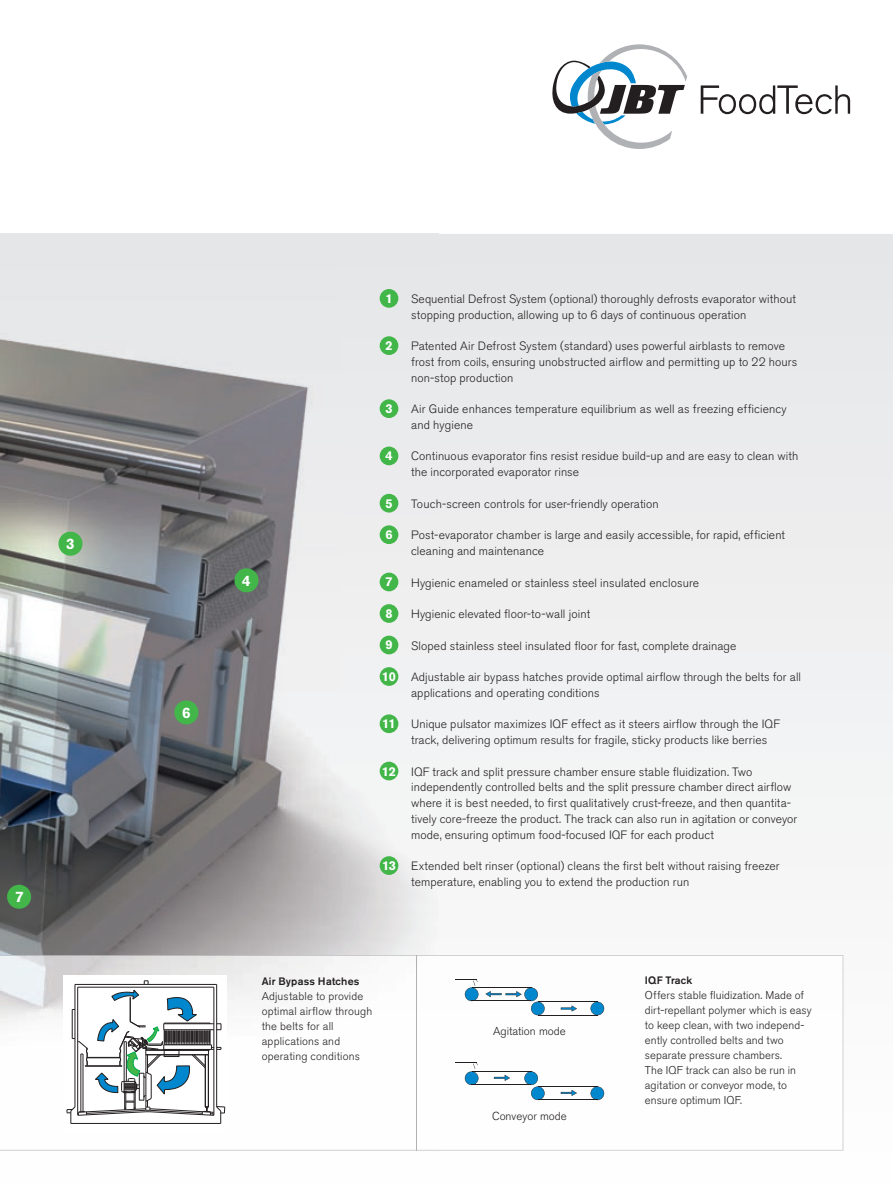
<style>
.page{position:relative;width:893px;height:1191px;background:#fff}
.page>*{position:absolute;margin:0;border:0;box-sizing:border-box;transform-origin:0 0}
.t1{font:700 15px "Akzidenz Grotesk BE";color:#fff}
.t2{font:700 12.75px "Akzidenz Grotesk BE";letter-spacing:-.02em;color:#fff}
.t3{font:300 12px/15.8px "Akzidenz Grotesk BE";letter-spacing:.01em;color:#231f20}
.t4{font:300 11.4px "Akzidenz Grotesk BE";color:#231f20}
.t5{font:300 11.25px/15px "Akzidenz Grotesk BE";letter-spacing:.01em;color:#231f20}
.t6{font:500 10.65px "Akzidenz Grotesk BE";letter-spacing:.02em;color:#231f20}
</style>
<div class="page">
<svg style="left:439px;top:234px;width:454px;height:917px"></svg>
<img style="left:0;top:233px;width:439px;height:918px">
<div style="left:380px;top:289px;width:18px;height:19px;background:#42b649;border-radius:50%"></div>
<div style="left:380px;top:336px;width:18px;height:19px;background:#42b649;border-radius:50%"></div>
<div style="left:380px;top:399px;width:18px;height:19px;background:#42b649;border-radius:50%"></div>
<div style="left:380px;top:446px;width:18px;height:19px;background:#42b649;border-radius:50%"></div>
<div style="left:380px;top:494px;width:18px;height:18px;background:#42b649;border-radius:50%"></div>
<div style="left:380px;top:525px;width:18px;height:19px;background:#42b649;border-radius:50%"></div>
<div style="left:380px;top:572px;width:18px;height:19px;background:#42b649;border-radius:50%"></div>
<div style="left:380px;top:604px;width:18px;height:19px;background:#42b649;border-radius:50%"></div>
<div style="left:380px;top:635px;width:18px;height:19px;background:#42b649;border-radius:50%"></div>
<div style="left:380px;top:667px;width:18px;height:19px;background:#42b649;border-radius:50%"></div>
<div style="left:380px;top:714px;width:18px;height:19px;background:#42b649;border-radius:50%"></div>
<div style="left:380px;top:761px;width:18px;height:19px;background:#42b649;border-radius:50%"></div>
<div style="left:380px;top:856px;width:18px;height:19px;background:#42b649;border-radius:50%"></div>
<div style="left:174px;top:700px;width:24px;height:24px;background:#42b649;border-radius:50%"></div>
<div style="left:7px;top:884px;width:24px;height:24px;background:#42b649;border-radius:50%"></div>
<div style="left:58px;top:531px;width:24px;height:25px;background:#42b649;border-radius:50%"></div>
<div style="left:234px;top:568px;width:24px;height:24px;background:#42b649;border-radius:50%"></div>
<svg style="left:439px;top:955px;width:404px;height:195px"></svg>
<img style="left:0;top:955px;width:439px;height:195px">
<svg style="left:64px;top:975px;width:163px;height:156px"></svg>
<svg style="left:561px;top:1005px;width:16px;height:6px"></svg>
<hr style="left:472px;top:1000px;width:59px;height:1px;background:#231f20">
<hr style="left:472px;top:987px;width:59px;height:1px;background:#231f20">
<svg style="left:591px;top:1001px;width:13px;height:14px"></svg>
<hr style="left:538px;top:1015px;width:59px;height:1px;background:#231f20">
<hr style="left:538px;top:1001px;width:59px;height:1px;background:#231f20">
<svg style="left:486px;top:987px;width:59px;height:28px"></svg>
<svg style="left:455px;top:979px;width:23px;height:22px"></svg>
<svg style="left:591px;top:1086px;width:13px;height:14px"></svg>
<hr style="left:538px;top:1099px;width:59px;height:1px;background:#231f20">
<hr style="left:538px;top:1086px;width:59px;height:1px;background:#231f20">
<svg style="left:524px;top:1071px;width:21px;height:29px"></svg>
<hr style="left:472px;top:1084px;width:59px;height:1px;background:#231f20">
<hr style="left:472px;top:1071px;width:59px;height:1px;background:#231f20">
<svg style="left:561px;top:1089px;width:16px;height:6px"></svg>
<svg style="left:494px;top:1074px;width:16px;height:6px"></svg>
<svg style="left:455px;top:1062px;width:23px;height:23px"></svg>
<hr style="left:416px;top:955px;width:1px;height:195px;background:#b0b1b5">
<svg style="left:552px;top:44px;width:298px;height:105px"></svg>
<p class="t1" style="left:66px;top:535px;width:10px">3</p>
<p class="t1" style="left:15px;top:888px;width:10px">7</p>
<p class="t1" style="left:182px;top:704px;width:10px">6</p>
<p class="t1" style="left:242px;top:572px;width:10px">4</p>
<p class="t2" style="left:385px;top:291px;width:9px">1</p>
<p class="t3" style="left:411px;top:291px;width:386px">Sequential Defrost System (optional) thoroughly defrosts evaporator without stopping production, allowing up to 6 days of continuous operation</p>
<p class="t2" style="left:385px;top:338px;width:9px">2</p>
<p class="t3" style="left:411px;top:338px;width:388px">Patented Air Defrost System (standard) uses powerful airblasts to remove frost from coils, ensuring unobstructed airflow and permitting up to 22 hours non-stop production</p>
<p class="t2" style="left:385px;top:401px;width:9px">3</p>
<p class="t3" style="left:411px;top:401px;width:377px">Air Guide enhances temperature equilibrium as well as freezing efficiency and hygiene</p>
<p class="t2" style="left:385px;top:448px;width:9px">4</p>
<p class="t3" style="left:411px;top:449px;width:389px">Continuous evaporator fins resist residue build-up and are easy to clean with the incorporated evaporator rinse</p>
<p class="t2" style="left:385px;top:496px;width:9px">5</p>
<p class="t3" style="left:411px;top:496px;width:249px">Touch-screen controls for user-friendly operation</p>
<p class="t2" style="left:385px;top:527px;width:9px">6</p>
<p class="t3" style="left:411px;top:527px;width:375px">Post-evaporator chamber is large and easily accessible, for rapid, efficient cleaning and maintenance</p>
<p class="t2" style="left:385px;top:574px;width:9px">7</p>
<p class="t3" style="left:411px;top:575px;width:290px">Hygienic enameled or stainless steel insulated enclosure</p>
<p class="t2" style="left:385px;top:606px;width:9px">8</p>
<p class="t3" style="left:411px;top:606px;width:181px">Hygienic elevated floor-to-wall joint</p>
<p class="t2" style="left:385px;top:637px;width:9px">9</p>
<p class="t3" style="left:411px;top:638px;width:327px">Sloped stainless steel insulated floor for fast, complete drainage</p>
<p class="t2" style="left:382px;top:669px;width:16px">10</p>
<p class="t3" style="left:411px;top:669px;width:391px">Adjustable air bypass hatches provide optimal airflow through the belts for all applications and operating conditions</p>
<p class="t2" style="left:382px;top:716px;width:15px">11</p>
<p class="t3" style="left:411px;top:716px;width:370px">Unique pulsator maximizes IQF effect as it steers airflow through the IQF track, delivering optimum results for fragile, sticky products like berries</p>
<p class="t2" style="left:382px;top:763px;width:16px">12</p>
<p class="t3" style="left:411px;top:764px;width:388px">IQF track and split pressure chamber ensure stable fluidization. Two independently controlled belts and the split pressure chamber direct airflow where it is best needed, to first qualitatively crust-freeze, and then quantita&shy;tively core-freeze the product. The track can also run in agitation or conveyor mode, ensuring optimum food-focused IQF for each product</p>
<p class="t2" style="left:382px;top:858px;width:16px">13</p>
<p class="t3" style="left:411px;top:858px;width:370px">Extended belt rinser (optional) cleans the first belt without raising freezer temperature, enabling you to extend the production run</p>
<p class="t6" style="left:262px;top:975px;width:99px">Air Bypass Hatches</p>
<p class="t5" style="left:262px;top:989px;width:112px">Adjustable to provide optimal airflow through the belts for all applications and operating conditions</p>
<p class="t4" style="left:493px;top:1024px;width:74px">Agitation mode</p>
<p class="t4" style="left:492px;top:1109px;width:76px">Conveyor mode</p>
<p class="t6" style="left:645px;top:974px;width:49px">IQF Track</p>
<p class="t5" style="left:645px;top:988px;width:168px">Offers stable fluidization. Made of dirt-repellant polymer which is easy to keep clean, with two independ&shy;ently controlled belts and two separate pressure chambers.<br>The IQF track can also be run in agitation or conveyor mode, to ensure optimum IQF.</p>
</div>
